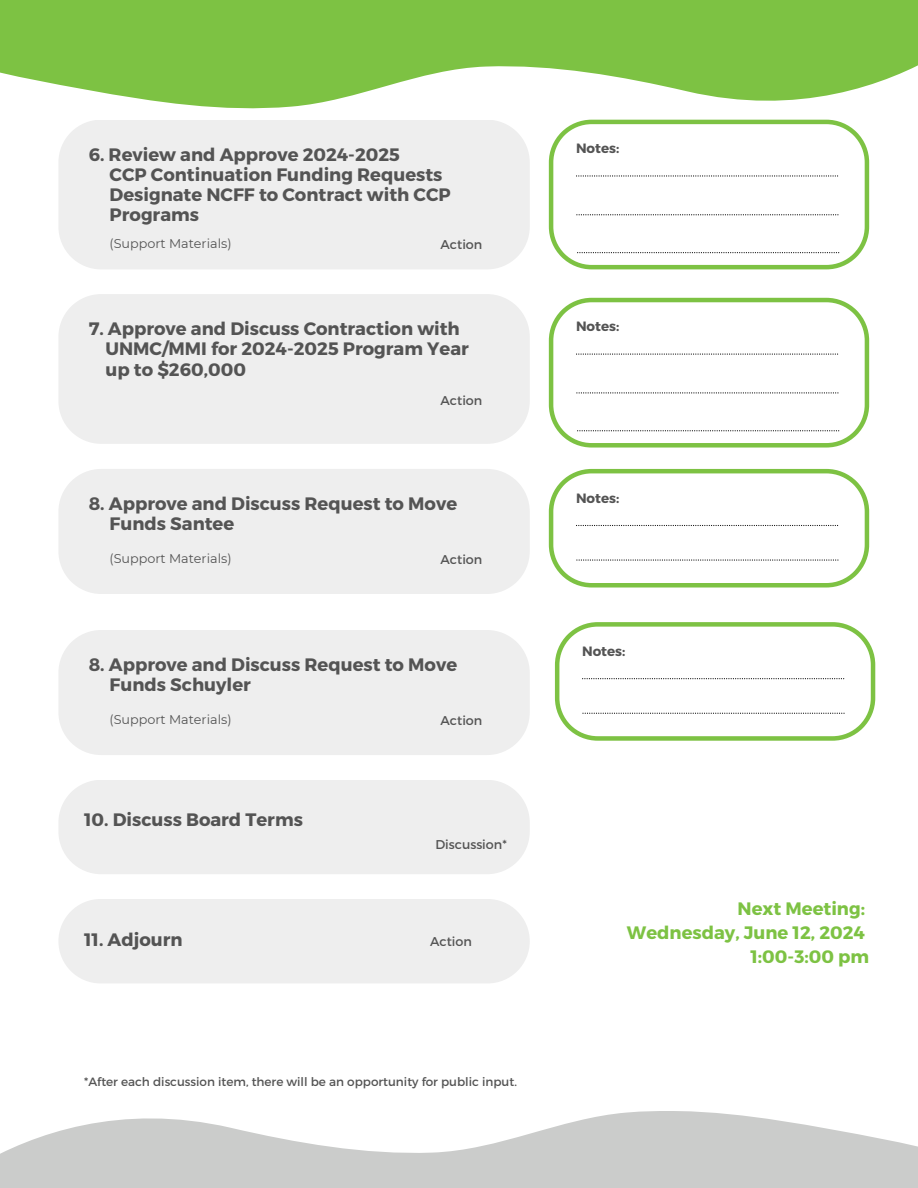
<style>
.page{position:relative;width:918px;height:1188px;background:#fff}
.page>*{position:absolute;margin:0;border:0;box-sizing:border-box;transform-origin:0 0}
.t1{font:700 18px/20.2px "Montserrat";color:#545454}
.t2{font:700 18px/23.7px "Montserrat";color:#7dc243;text-align:right}
.t3{font:700 13.5px "Montserrat";color:#545454}
.t4{font:12.75px "Montserrat";color:#545454}
.t5{font:12px "Montserrat";color:#545454}
</style>
<div class="page">
<svg style="left:0;top:0;width:918px;height:108px;fill:#7dc243"></svg>
<div style="left:58px;top:899px;width:472px;height:84px;background:#eee;border-radius:42px"></div>
<div style="left:59px;top:780px;width:471px;height:94px;background:#eee"></div>
<svg style="left:549px;top:120px;width:320px;height:149px"></svg>
<svg style="left:576px;top:175px;width:262px;height:2px"></svg>
<svg style="left:576px;top:214px;width:262px;height:1px"></svg>
<svg style="left:577px;top:252px;width:262px;height:1px"></svg>
<svg style="left:549px;top:298px;width:320px;height:149px"></svg>
<svg style="left:576px;top:354px;width:262px;height:1px"></svg>
<svg style="left:576px;top:392px;width:262px;height:1px"></svg>
<svg style="left:577px;top:430px;width:262px;height:1px"></svg>
<div style="left:59px;top:120px;width:471px;height:149px;background:#eee"></div>
<div style="left:59px;top:294px;width:471px;height:150px;background:#eee"></div>
<div style="left:59px;top:469px;width:471px;height:125px;background:#eee"></div>
<svg style="left:549px;top:469px;width:320px;height:119px"></svg>
<svg style="left:555px;top:622px;width:320px;height:119px"></svg>
<div style="left:59px;top:630px;width:471px;height:125px;background:#eee"></div>
<svg style="left:0;top:1111px;width:918px;height:77px;fill:#cbcccb"></svg>
<p class="t1" style="left:110px;top:143px;width:343px;text-indent:-21px">6. Review and Approve 2024-2025<br>CCP Continuation Funding Requests<br>Designate NCFF to Contract with CCP<br>Programs</p>
<p class="t4" style="left:110px;top:235px;width:124px">(Support Materials)</p>
<p class="t4" style="left:441px;top:236px;width:43px">Action</p>
<p class="t1" style="left:105px;top:318px;width:365px;text-indent:-17px">7. Approve and Discuss Contraction with<br>UNMC/MMI for 2024-2025 Program Year up to $260,000</p>
<p class="t4" style="left:441px;top:392px;width:43px">Action</p>
<p class="t1" style="left:110px;top:492px;width:349px;text-indent:-21px">8. Approve and Discuss Request to Move<br>Funds Santee</p>
<p class="t4" style="left:110px;top:551px;width:124px">(Support Materials)</p>
<p class="t4" style="left:441px;top:551px;width:43px">Action</p>
<p class="t1" style="left:110px;top:654px;width:349px;text-indent:-21px">8. Approve and Discuss Request to Move<br>Funds Schuyler</p>
<p class="t4" style="left:110px;top:712px;width:124px">(Support Materials)</p>
<p class="t4" style="left:441px;top:712px;width:43px">Action</p>
<p class="t1" style="left:84px;top:808px;width:220px">10. Discuss Board Terms</p>
<p class="t4" style="left:435px;top:837px;width:73px">Discussion*</p>
<p class="t1" style="left:84px;top:929px;width:100px">11. Adjourn</p>
<p class="t4" style="left:430px;top:933px;width:43px">Action</p>
<p class="t5" style="left:84px;top:1074px;width:434px">*After each discussion item, there will be an opportunity for public input.</p>
<p class="t3" style="left:576px;top:140px;width:45px">Notes:</p>
<p class="t3" style="left:576px;top:318px;width:45px">Notes:</p>
<p class="t3" style="left:576px;top:489px;width:45px">Notes:</p>
<p class="t3" style="left:582px;top:642px;width:45px">Notes:</p>
<p class="t2" style="left:627px;top:896px;width:244px">Next Meeting:<br>Wednesday, June 12, 2024<br>1:00-3:00 pm</p>
</div>
